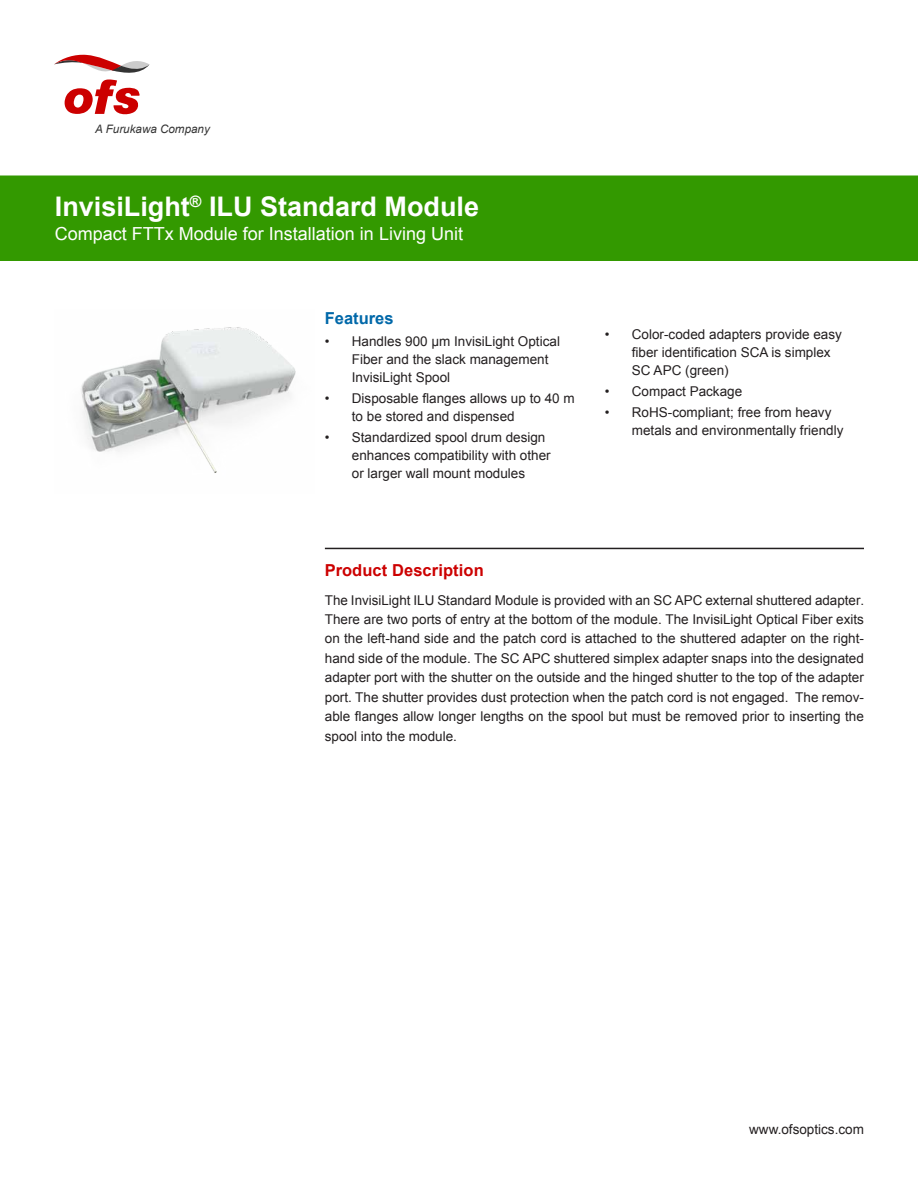
<style>
.page{position:relative;width:918px;height:1188px;background:#fff}
.page>*{position:absolute;margin:0;border:0;box-sizing:border-box;transform-origin:0 0}
.t1{font:700 27px "Arial";color:#fff}
.t2{font:18px "Arial";color:#fff}
.t3{font:700 16.5px "Arial";letter-spacing:.005em;color:#c00}
.t4{font:700 16.5px "Arial";color:#0068a9}
.t5{font:13.5px/18px "Arial";color:#231f20}
.t6{font:italic 11.7px "Arial";color:#333}
</style>
<div class="page">
<svg style="left:54px;top:54px;width:96px;height:61px"></svg>
<div style="left:0;top:176px;width:918px;height:85px;background:#390"></div>
<hr style="left:325px;top:548px;width:539px;height:1px;background:#231f20">
<img style="left:81px;top:327px;width:215px;height:146px">
<p class="t6" style="left:95px;top:122px;width:116px">A Furukawa Company</p>
<h1 class="t1" style="left:55px;top:189px;width:426px">InvisiLight<sup>®</sup> ILU Standard Module</h1>
<h2 class="t2" style="left:55px;top:222px;width:410px">Compact FTTx Module for Installation in Living Unit</h2>
<p class="t4" style="left:325px;top:307px;width:70px">Features</p>
<p class="t5" style="left:352px;top:333px;width:210px;text-indent:-27px">• Handles 900 µm InvisiLight Optical<br>Fiber and the slack management<br>InvisiLight Spool</p>
<p class="t5" style="left:352px;top:390px;width:224px;text-indent:-27px">• Disposable flanges allows up to 40 m to be stored and dispensed</p>
<p class="t5" style="left:352px;top:429px;width:200px;text-indent:-27px">• Standardized spool drum design enhances compatibility with other or larger wall mount modules</p>
<p class="t5" style="left:632px;top:325px;width:212px;text-indent:-27px">• Color-coded adapters provide easy fiber identification SCA is simplex<br>SC APC (green)</p>
<p class="t5" style="left:605px;top:382px;width:139px">• Compact Package</p>
<p class="t5" style="left:632px;top:403px;width:213px;text-indent:-27px">• RoHS-compliant; free from heavy metals and environmentally friendly</p>
<p class="t3" style="left:325px;top:559px;width:160px">Product Description</p>
<p class="t5" style="left:325px;top:590px;width:541px;line-height:19.5px;text-align:justify">The InvisiLight ILU Standard Module is provided with an SC APC external shuttered adapter.<br>There are two ports of entry at the bottom of the module. The InvisiLight Optical Fiber exits on the left-hand side and the patch cord is attached to the shuttered adapter on the right&shy;hand side of the module. The SC APC shuttered simplex adapter snaps into the designated adapter port with the shutter on the outside and the hinged shutter to the top of the adapter port. The shutter provides dust protection when the patch cord is not engaged. The remov&shy;able flanges allow longer lengths on the spool but must be removed prior to inserting the spool into the module.</p>
<p class="t5" style="left:749px;top:1120px;width:116px">www.ofsoptics.com</p>
</div>
